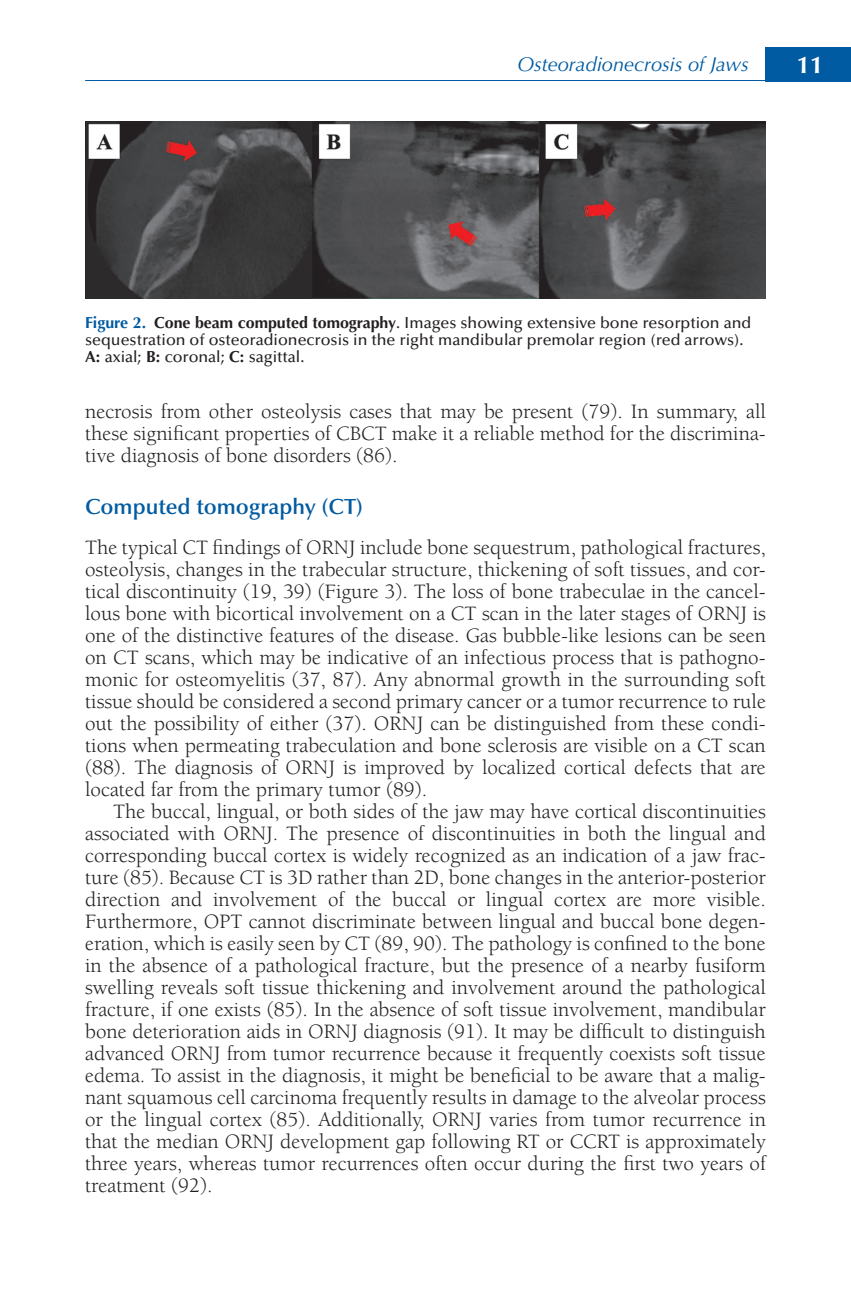
<style>
.page{position:relative;width:851px;height:1304px;background:#fff}
.page>*{position:absolute;margin:0;border:0;box-sizing:border-box;transform-origin:0 0}
.t1{font:700 24px "Optima LT Std";color:#fff}
.t2{font:600 22px "Optima LT Std";color:#015ba2}
.t3{font:21px/22px "Berkeley Std";color:#231f20;text-align:justify}
.t4{font:italic 20px "Optima LT Std";color:#015ba2}
.t5{font:500 16px/17px "Optima LT Std";color:#231f20}
.s1{font-weight:700;color:#015ba2}
.s2{font-weight:700}
</style>
<div class="page">
<div style="left:765px;top:47px;width:85px;height:34px;background:#015ba2"></div>
<hr style="left:85px;top:80px;width:765px;height:1px;background:#015ba2">
<img style="left:85px;top:121px;width:680px;height:178px">
<p class="t4" style="left:517px;top:53px;width:233px">Osteoradionecrosis of Jaws</p>
<p class="t1" style="left:796px;top:51px;width:28px">11</p>
<p class="t5" style="left:85px;top:314px;width:667px"><span class="s1">Figure 2.</span> <span class="s2">Cone beam computed tomography</span>. Images showing extensive bone resorption and sequestration of osteoradionecrosis in the right mandibular premolar region (red arrows).<br><span class="s2">A:</span> axial; <span class="s2">B:</span> coronal; <span class="s2">C:</span> sagittal.</p>
<p class="t3" style="left:85px;top:400px;width:682px">necrosis from other osteolysis cases that may be present (79). In summary, all these significant properties of CBCT make it a reliable method for the discrimina&shy;tive diagnosis of bone disorders (86).</p>
<p class="t2" style="left:85px;top:493px;width:279px">Computed tomography (CT)</p>
<p class="t3" style="left:85px;top:536px;width:682px">The typical CT findings of ORNJ include bone sequestrum, pathological fractures, osteolysis, changes in the trabecular structure, thickening of soft tissues, and cor&shy;tical discontinuity (19, 39) (Figure 3). The loss of bone trabeculae in the cancel&shy;lous bone with bicortical involvement on a CT scan in the later stages of ORNJ is one of the distinctive features of the disease. Gas bubble-like lesions can be seen on CT scans, which may be indicative of an infectious process that is pathogno&shy;monic for osteomyelitis (37, 87). Any abnormal growth in the surrounding soft tissue should be considered a second primary cancer or a tumor recurrence to rule out the possibility of either (37). ORNJ can be distinguished from these condi&shy;tions when permeating trabeculation and bone sclerosis are visible on a CT scan (88). The diagnosis of ORNJ is improved by localized cortical defects that are located far from the primary tumor (89).</p>
<p class="t3" style="left:85px;top:800px;width:682px;text-indent:28px">The buccal, lingual, or both sides of the jaw may have cortical discontinuities associated with ORNJ. The presence of discontinuities in both the lingual and corresponding buccal cortex is widely recognized as an indication of a jaw frac&shy;ture (85). Because CT is 3D rather than 2D, bone changes in the anterior-posterior direction and involvement of the buccal or lingual cortex are more visible.<br>Furthermore, OPT cannot discriminate between lingual and buccal bone degen&shy;eration, which is easily seen by CT (89, 90). The pathology is confined to the bone in the absence of a pathological fracture, but the presence of a nearby fusiform swelling reveals soft tissue thickening and involvement around the pathological fracture, if one exists (85). In the absence of soft tissue involvement, mandibular bone deterioration aids in ORNJ diagnosis (91). It may be difficult to distinguish advanced ORNJ from tumor recurrence because it frequently coexists soft tissue edema. To assist in the diagnosis, it might be beneficial to be aware that a malig&shy;nant squamous cell carcinoma frequently results in damage to the alveolar process or the lingual cortex (85). Additionally, ORNJ varies from tumor recurrence in that the median ORNJ development gap following RT or CCRT is approximately three years, whereas tumor recurrences often occur during the first two years of treatment (92).</p>
</div>
